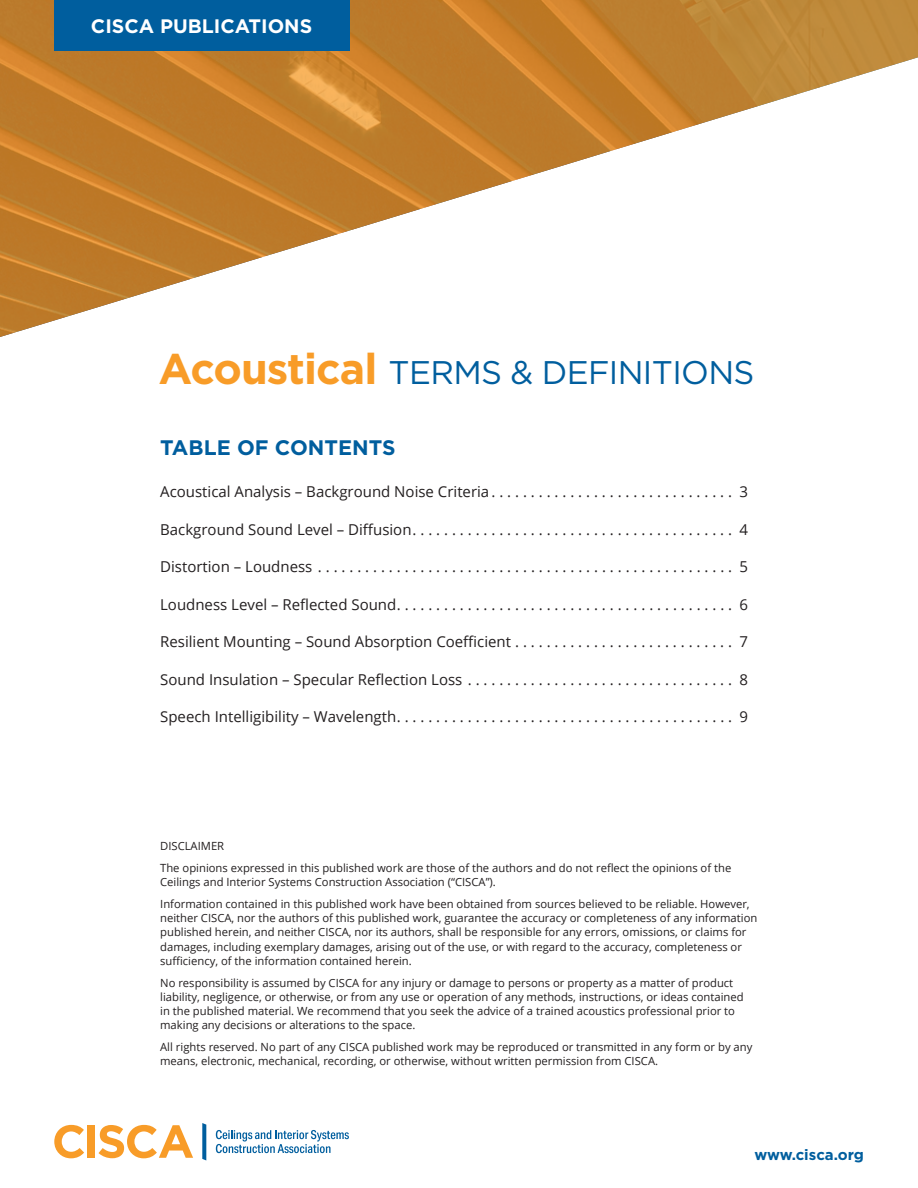
<style>
.page{position:relative;width:918px;height:1188px;background:#fff}
.page>*{position:absolute;margin:0;border:0;box-sizing:border-box;transform-origin:0 0}
.t1{font:32.7px "Gotham";letter-spacing:-.02em;color:#005e9e}
.t2{font:700 21px "Gotham";color:#005e9e}
.t3{font:700 19.5px "Gotham";color:#fff}
.t4{font:15px "Open Sans";color:#231f20}
.t5{font:700 15px "Gotham";color:#005e9e}
.t6{font:11.25px/14.2px "Open Sans";color:#231f20}
.s1{font-weight:700;font-size:42.9px;color:#f89c28}
</style>
<div class="page">
<svg style="left:0;top:0;width:918px;height:337px"></svg>
<div style="left:54px;top:0;width:295px;height:50px;background:#005e9e"></div>
<svg style="left:202px;top:1123px;width:4px;height:37px"></svg>
<svg style="left:54px;top:1125px;width:30px;height:33px"></svg>
<div style="left:88px;top:1125px;width:7px;height:33px;background:#f89c28"></div>
<svg style="left:99px;top:1125px;width:94px;height:33px"></svg>
<svg style="left:216px;top:1130px;width:133px;height:23px"></svg>
<h3 class="t3" style="left:91px;top:13px;width:223px">CISCA PUBLICATIONS</h3>
<h1 class="t1" style="left:158px;top:351px;width:598px"><span class="s1">Acoustical</span> TERMS &amp; DEFINITIONS</h1>
<h2 class="t2" style="left:160px;top:434px;width:237px">TABLE OF CONTENTS</h2>
<h3 class="t4" style="left:160px;top:482px;width:589px">Acoustical Analysis – Background Noise Criteria . . . . . . . . . . . . . . . . . . . . . . . . . . . . . . . 3</h3>
<h3 class="t4" style="left:160px;top:519px;width:589px">Background Sound Level – Diffusion . . . . . . . . . . . . . . . . . . . . . . . . . . . . . . . . . . . . . . . . . 4</h3>
<h3 class="t4" style="left:160px;top:557px;width:590px">Distortion – Loudness . . . . . . . . . . . . . . . . . . . . . . . . . . . . . . . . . . . . . . . . . . . . . . . . . . . . . 5</h3>
<h3 class="t4" style="left:160px;top:594px;width:589px">Loudness Level – Reflected Sound . . . . . . . . . . . . . . . . . . . . . . . . . . . . . . . . . . . . . . . . . . . 6</h3>
<h3 class="t4" style="left:160px;top:632px;width:590px">Resilient Mounting – Sound Absorption Coefficient . . . . . . . . . . . . . . . . . . . . . . . . . . . . 7</h3>
<h3 class="t4" style="left:160px;top:669px;width:590px">Sound Insulation – Specular Reflection Loss . . . . . . . . . . . . . . . . . . . . . . . . . . . . . . . . . . 8</h3>
<h3 class="t4" style="left:160px;top:707px;width:589px">Speech Intelligibility – Wavelength . . . . . . . . . . . . . . . . . . . . . . . . . . . . . . . . . . . . . . . . . . . 9</h3>
<p class="t6" style="left:160px;top:835px;width:573px;line-height:21.8px">DISCLAIMER<br>The opinions expressed in this published work are those of the authors and do not reflect the opinions of the</p>
<p class="t6" style="left:160px;top:871px;width:591px;line-height:21.8px">Ceilings and Interior Systems Construction Association (“CISCA”).<br>Information contained in this published work have been obtained from sources believed to be reliable. However,</p>
<p class="t6" style="left:160px;top:911px;width:599px">neither CISCA, nor the authors of this published work, guarantee the accuracy or completeness of any information published herein, and neither CISCA, nor its authors, shall be responsible for any errors, omissions, or claims for damages, including exemplary damages, arising out of the use, or with regard to the accuracy, completeness or sufficiency, of the information contained herein.</p>
<p class="t6" style="left:160px;top:975px;width:585px">No responsibility is assumed by CISCA for any injury or damage to persons or property as a matter of product liability, negligence, or otherwise, or from any use or operation of any methods, instructions, or ideas contained in the published material. We recommend that you seek the advice of a trained acoustics professional prior to making any decisions or alterations to the space.</p>
<p class="t6" style="left:160px;top:1040px;width:594px">All rights reserved. No part of any CISCA published work may be reproduced or transmitted in any form or by any means, electronic, mechanical, recording, or otherwise, without written permission from CISCA.</p>
<h3 class="t5" style="left:754px;top:1145px;width:111px">www.cisca.org</h3>
</div>
